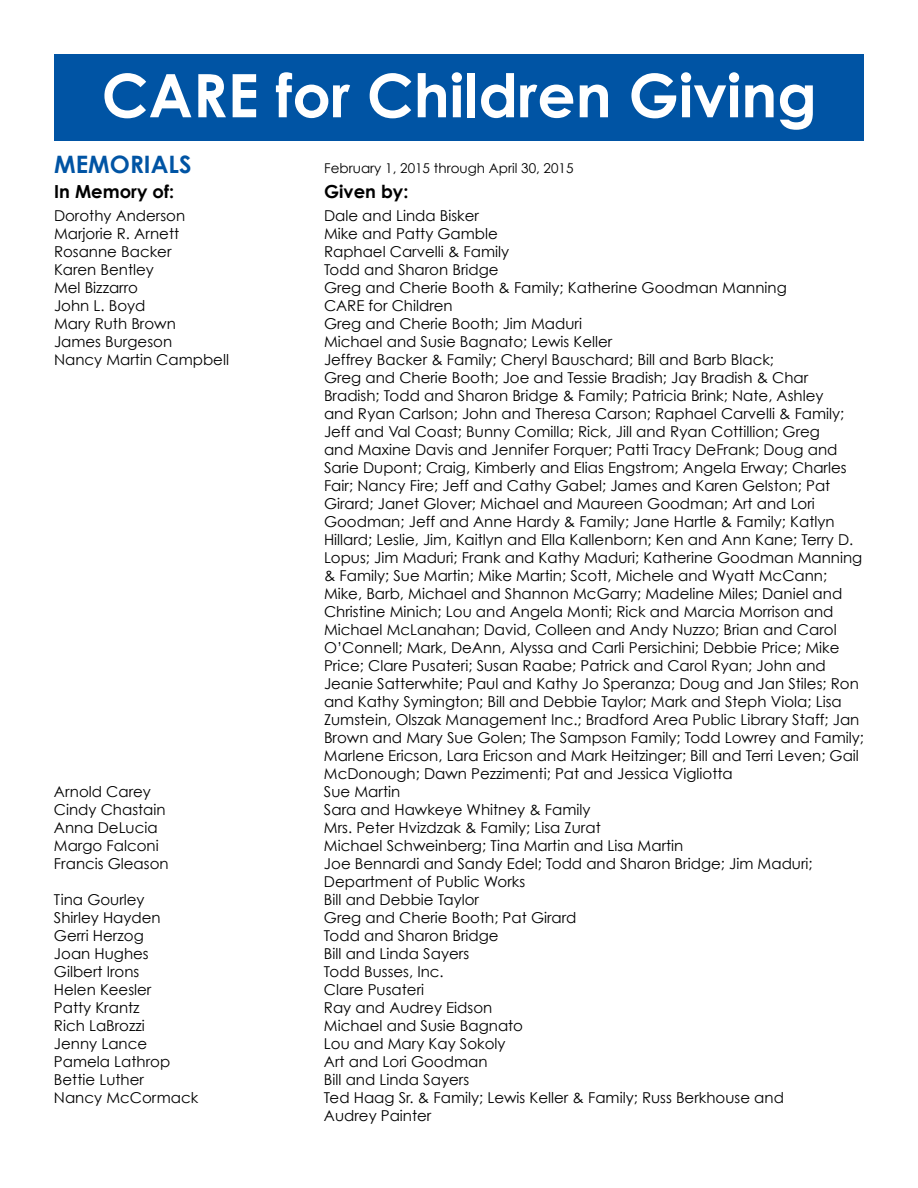
<style>
.page{position:relative;width:918px;height:1188px;background:#fff}
.page>*{position:absolute;margin:0;border:0;box-sizing:border-box;transform-origin:0 0}
.t1{font:700 60px "Century Gothic";color:#fff}
.t2{font:700 24px "Century Gothic";color:#0054a4}
.t3{font:700 18px "Century Gothic";color:#000}
.t4{font:15px/18px "Century Gothic";color:#000}
.t5{font:13.5px "Century Gothic";color:#000}
</style>
<div class="page">
<div style="left:54px;top:54px;width:810px;height:86px;background:#0054a4"></div>
<h1 class="t1" style="left:102px;top:58px;width:717px">CARE for Children Giving</h1>
<h2 class="t2" style="left:54px;top:149px;width:137px">Memorials</h2>
<p class="t5" style="left:324px;top:160px;width:251px">February 1, 2015 through April 30, 2015</p>
<p class="t3" style="left:54px;top:180px;width:121px">In Memory of:</p>
<p class="t3" style="left:324px;top:180px;width:86px">Given by:</p>
<p class="t4" style="left:54px;top:206px;width:133px">Dorothy Anderson</p>
<p class="t4" style="left:324px;top:206px;width:157px">Dale and Linda Bisker</p>
<p class="t4" style="left:54px;top:224px;width:127px">Marjorie R. Arnett</p>
<p class="t4" style="left:324px;top:224px;width:175px">Mike and Patty Gamble</p>
<p class="t4" style="left:54px;top:242px;width:119px">Rosanne Backer</p>
<p class="t4" style="left:324px;top:242px;width:187px">Raphael Carvelli &amp; Family</p>
<p class="t4" style="left:54px;top:260px;width:102px">Karen Bentley</p>
<p class="t4" style="left:324px;top:260px;width:176px">Todd and Sharon Bridge</p>
<p class="t4" style="left:54px;top:278px;width:86px">Mel Bizzarro</p>
<p class="t4" style="left:324px;top:278px;width:464px">Greg and Cherie Booth &amp; Family; Katherine Goodman Manning</p>
<p class="t4" style="left:54px;top:296px;width:93px">John L. Boyd</p>
<p class="t4" style="left:324px;top:296px;width:130px">CARE for Children</p>
<p class="t4" style="left:54px;top:314px;width:123px">Mary Ruth Brown</p>
<p class="t4" style="left:324px;top:314px;width:260px">Greg and Cherie Booth; Jim Maduri</p>
<p class="t4" style="left:54px;top:332px;width:120px">James Burgeson</p>
<p class="t4" style="left:324px;top:332px;width:290px">Michael and Susie Bagnato; Lewis Keller</p>
<p class="t4" style="left:54px;top:350px;width:177px">Nancy Martin Campbell</p>
<p class="t4" style="left:324px;top:350px;width:541px">Jeffrey Backer &amp; Family; Cheryl Bauschard; Bill and Barb Black;<br>Greg and Cherie Booth; Joe and Tessie Bradish; Jay Bradish &amp; Char Bradish; Todd and Sharon Bridge &amp; Family; Patricia Brink; Nate, Ashley<br>and Ryan Carlson; John and Theresa Carson; Raphael Carvelli &amp; Family; Jeff and Val Coast; Bunny Comilla; Rick, Jill and Ryan Cottillion; Greg<br>and Maxine Davis and Jennifer Forquer; Patti Tracy DeFrank; Doug and Sarie Dupont; Craig, Kimberly and Elias Engstrom; Angela Erway; Charles Fair; Nancy Fire; Jeff and Cathy Gabel; James and Karen Gelston; Pat Girard; Janet Glover; Michael and Maureen Goodman; Art and Lori Goodman; Jeff and Anne Hardy &amp; Family; Jane Hartle &amp; Family; Katlyn Hillard; Leslie, Jim, Kaitlyn and Ella Kallenborn; Ken and Ann Kane; Terry D.<br>Lopus; Jim Maduri; Frank and Kathy Maduri; Katherine Goodman Manning &amp; Family; Sue Martin; Mike Martin; Scott, Michele and Wyatt McCann; Mike, Barb, Michael and Shannon McGarry; Madeline Miles; Daniel and Christine Minich; Lou and Angela Monti; Rick and Marcia Morrison and Michael McLanahan; David, Colleen and Andy Nuzzo; Brian and Carol O’Connell; Mark, DeAnn, Alyssa and Carli Persichini; Debbie Price; Mike Price; Clare Pusateri; Susan Raabe; Patrick and Carol Ryan; John and Jeanie Satterwhite; Paul and Kathy Jo Speranza; Doug and Jan Stiles; Ron and Kathy Symington; Bill and Debbie Taylor; Mark and Steph Viola; Lisa Zumstein, Olszak Management Inc.; Bradford Area Public Library Staff; Jan Brown and Mary Sue Golen; The Sampson Family; Todd Lowrey and Family; Marlene Ericson, Lara Ericson and Mark Heitzinger; Bill and Terri Leven; Gail McDonough; Dawn Pezzimenti; Pat and Jessica Vigliotta</p>
<p class="t4" style="left:54px;top:782px;width:99px">Arnold Carey</p>
<p class="t4" style="left:324px;top:782px;width:78px">Sue Martin</p>
<p class="t4" style="left:54px;top:800px;width:113px">Cindy Chastain</p>
<p class="t4" style="left:324px;top:800px;width:268px">Sara and Hawkeye Whitney &amp; Family</p>
<p class="t4" style="left:54px;top:818px;width:105px">Anna DeLucia</p>
<p class="t4" style="left:324px;top:818px;width:278px">Mrs. Peter Hvizdzak &amp; Family; Lisa Zurat</p>
<p class="t4" style="left:54px;top:836px;width:106px">Margo Falconi</p>
<p class="t4" style="left:324px;top:836px;width:361px">Michael Schweinberg; Tina Martin and Lisa Martin</p>
<p class="t4" style="left:54px;top:854px;width:116px">Francis Gleason</p>
<p class="t4" style="left:324px;top:854px;width:490px">Joe Bennardi and Sandy Edel; Todd and Sharon Bridge; Jim Maduri;<br>Department of Public Works</p>
<p class="t4" style="left:54px;top:890px;width:92px">Tina Gourley</p>
<p class="t4" style="left:324px;top:890px;width:157px">Bill and Debbie Taylor</p>
<p class="t4" style="left:54px;top:908px;width:108px">Shirley Hayden</p>
<p class="t4" style="left:324px;top:908px;width:254px">Greg and Cherie Booth; Pat Girard</p>
<p class="t4" style="left:54px;top:926px;width:91px">Gerri Herzog</p>
<p class="t4" style="left:324px;top:926px;width:176px">Todd and Sharon Bridge</p>
<p class="t4" style="left:54px;top:944px;width:96px">Joan Hughes</p>
<p class="t4" style="left:324px;top:944px;width:147px">Bill and Linda Sayers</p>
<p class="t4" style="left:54px;top:962px;width:87px">Gilbert Irons</p>
<p class="t4" style="left:324px;top:962px;width:121px">Todd Busses, Inc.</p>
<p class="t4" style="left:54px;top:980px;width:99px">Helen Keesler</p>
<p class="t4" style="left:324px;top:980px;width:102px">Clare Pusateri</p>
<p class="t4" style="left:54px;top:998px;width:87px">Patty Krantz</p>
<p class="t4" style="left:324px;top:998px;width:170px">Ray and Audrey Eidson</p>
<p class="t4" style="left:54px;top:1016px;width:92px">Rich LaBrozzi</p>
<p class="t4" style="left:324px;top:1016px;width:201px">Michael and Susie Bagnato</p>
<p class="t4" style="left:54px;top:1034px;width:95px">Jenny Lance</p>
<p class="t4" style="left:324px;top:1034px;width:183px">Lou and Mary Kay Sokoly</p>
<p class="t4" style="left:54px;top:1052px;width:118px">Pamela Lathrop</p>
<p class="t4" style="left:324px;top:1052px;width:165px">Art and Lori Goodman</p>
<p class="t4" style="left:54px;top:1070px;width:91px">Bettie Luther</p>
<p class="t4" style="left:324px;top:1070px;width:147px">Bill and Linda Sayers</p>
<p class="t4" style="left:54px;top:1088px;width:146px">Nancy McCormack</p>
<p class="t4" style="left:324px;top:1088px;width:461px">Ted Haag Sr. &amp; Family; Lewis Keller &amp; Family; Russ Berkhouse and<br>Audrey Painter</p>
</div>
